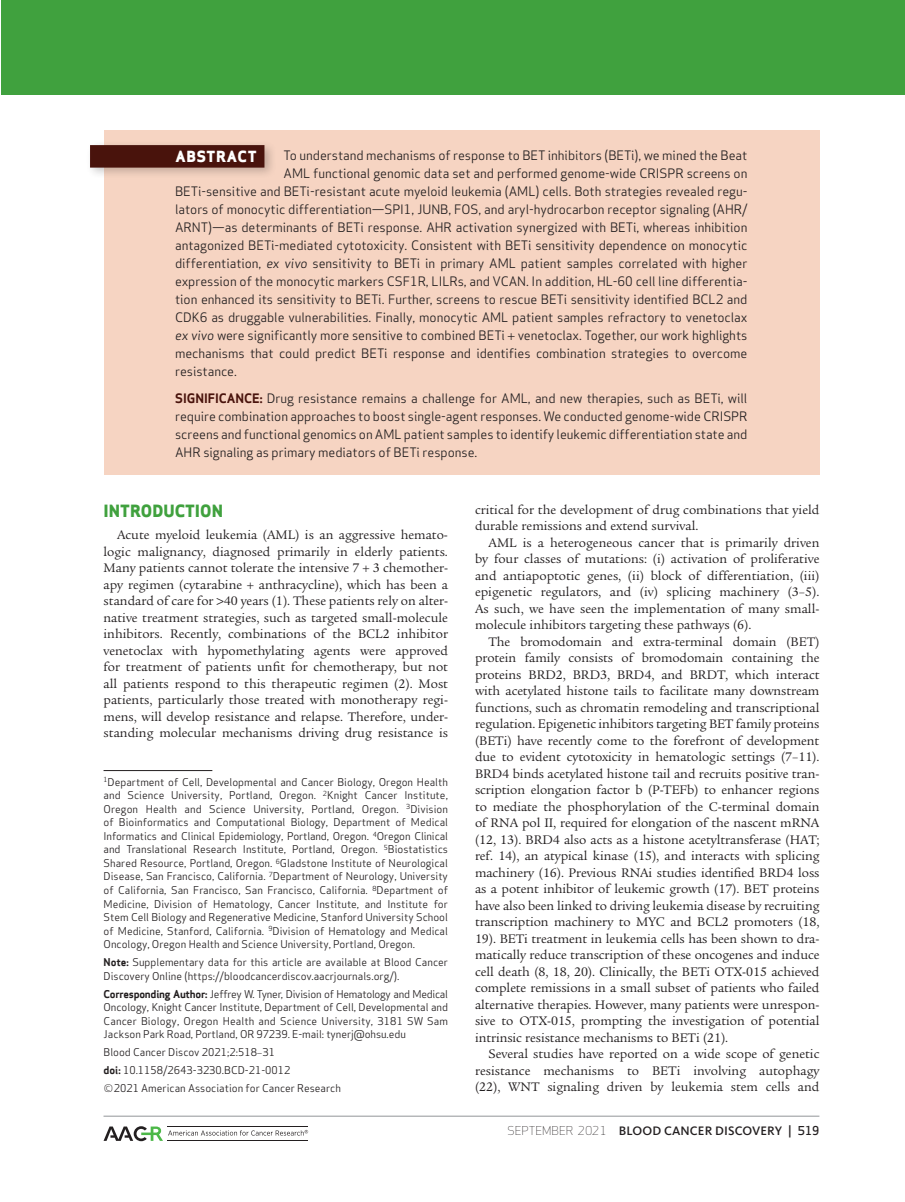
<style>
.page{position:relative;width:905px;height:1202px;background:#fff}
.page>*{position:absolute;margin:0;border:0;box-sizing:border-box;transform-origin:0 0}
.t1{font:800 16.5px "Apex Sans";color:#40a13e}
.t2{font:800 15px "Apex Sans";letter-spacing:.05em;color:#fff}
.t3{font:13.5px/16.5px "Legacy Serif Std";color:#231f20;text-align:justify}
.t4{font:12.75px/18px "Apex Sans";letter-spacing:-.005em;color:#231f20;text-align:justify}
.t5{font:500 12.75px "Kievit OT";letter-spacing:.01em;color:#231f20}
.t6{font:10.5px/13.5px "Apex Sans";color:#231f20;text-align:justify}
.s1{font-style:italic}
.s2{font-weight:700;color:#49130c}
.s3{font-weight:700}
.s4{font-family:"Legacy Serif Std";font-size:12px}
.s5{font-weight:300;font-size:15px}
.s6{font-family:"Apex Sans";font-weight:300;font-size:12px}
.s7{font-family:"Apex Sans";font-size:12px}
</style>
<div class="page">
<div style="left:1px;top:0;width:903px;height:94px;background:#40a13e"></div>
<hr style="left:103px;top:1115px;width:716px;height:1px;background:#939598">
<svg style="left:104px;top:1126px;width:204px;height:15px"></svg>
<div style="left:104px;top:130px;width:715px;height:345px;background:#f6d4c2"></div>
<div style="left:86px;top:140px;width:191px;height:39px;background:#231f20;opacity:.25"></div>
<div style="left:90px;top:145px;width:174px;height:23px;background:#49130c"></div>
<hr style="left:104px;top:770px;width:108px;height:1px;background:#231f20">
<p class="t2" style="left:176px;top:146px;width:83px">ABSTRACT</p>
<p class="t4" style="left:284px;top:145px;width:465px">To understand mechanisms of response to BET inhibitors (BETi), we mined the Beat</p>
<p class="t4" style="left:284px;top:163px;width:465px">AML functional genomic data set and performed genome-wide CRISPR screens on</p>
<p class="t4" style="left:175px;top:181px;width:573px">BETi-sensitive and BETi-resistant acute myeloid leukemia (AML) cells. Both strategies revealed regu-</p>
<p class="t4" style="left:175px;top:199px;width:574px">lators of monocytic differentiation—SPI1, JUNB, FOS, and aryl-hydrocarbon receptor signaling (AHR/</p>
<p class="t4" style="left:175px;top:217px;width:574px">ARNT)—as determinants of BETi response. AHR activation synergized with BETi, whereas inhibition</p>
<p class="t4" style="left:175px;top:235px;width:573px">antagonized BETi-mediated cytotoxicity. Consistent with BETi sensitivity dependence on monocytic</p>
<p class="t4" style="left:175px;top:253px;width:573px">differentiation, <span class="s1">ex vivo</span> sensitivity to BETi in primary AML patient samples correlated with higher</p>
<p class="t4" style="left:175px;top:271px;width:573px">expression of the monocytic markers CSF1R, LILRs, and VCAN. In addition, HL-60 cell line differentia-</p>
<p class="t4" style="left:175px;top:289px;width:574px">tion enhanced its sensitivity to BETi. Further, screens to rescue BETi sensitivity identified BCL2 and</p>
<p class="t4" style="left:175px;top:307px;width:574px">CDK6 as druggable vulnerabilities. Finally, monocytic AML patient samples refractory to venetoclax</p>
<p class="t4" style="left:175px;top:325px;width:573px"><span class="s1">ex vivo</span> were significantly more sensitive to combined BETi venetoclax. Together, our work highlights</p>
<p class="t4" style="left:175px;top:343px;width:574px">mechanisms that could predict BETi response and identifies combination strategies to overcome</p>
<p class="t4" style="left:175px;top:361px;width:63px">resistance.</p>
<p class="t4" style="left:175px;top:388px;width:574px"><span class="s2">Significance:</span> Drug resistance remains a challenge for AML, and new therapies, such as BETi, will require combination approaches to boost single-agent responses. We conducted genome-wide CRISPR screens and functional genomics on AML patient samples to identify leukemic differentiation state and AHR signaling as primary mediators of BETi response.</p>
<p class="t1" style="left:104px;top:499px;width:121px">INTRODUCTION</p>
<p class="t3" style="left:104px;top:527px;width:346px;text-indent:14px">Acute myeloid leukemia (AML) is an aggressive hemato&shy;logic malignancy, diagnosed primarily in elderly patients.<br>Many patients cannot tolerate the intensive 7 3 chemother&shy;apy regimen (cytarabine anthracycline), which has been a standard of care for 40 years (1). These patients rely on alter&shy;native treatment strategies, such as targeted small-molecule inhibitors. Recently, combinations of the BCL2 inhibitor venetoclax with hypomethylating agents were approved for treatment of patients unfit for chemotherapy, but not all patients respond to this therapeutic regimen (2). Most patients, particularly those treated with monotherapy regi&shy;mens, will develop resistance and relapse. Therefore, under&shy;standing molecular mechanisms driving drug resistance is</p>
<p class="t6" style="left:103px;top:774px;width:346px"><sup>1</sup>Department of Cell, Developmental and Cancer Biology, Oregon Health and Science University, Portland, Oregon. <sup>2</sup>Knight Cancer Institute, Oregon Health and Science University, Portland, Oregon. <sup>3</sup>Division of Bioinformatics and Computational Biology, Department of Medical Informatics and Clinical Epidemiology, Portland, Oregon. <sup>4</sup>Oregon Clinical and Translational Research Institute, Portland, Oregon. <sup>5</sup>Biostatistics Shared Resource, Portland, Oregon. <sup>6</sup>Gladstone Institute of Neurological Disease, San Francisco, California. <sup>7</sup>Department of Neurology, University of California, San Francisco, San Francisco, California. <sup>8</sup>Department of Medicine, Division of Hematology, Cancer Institute, and Institute for Stem Cell Biology and Regenerative Medicine, Stanford University School of Medicine, Stanford, California. <sup>9</sup>Division of Hematology and Medical Oncology, Oregon Health and Science University, Portland, Oregon.</p>
<p class="t6" style="left:104px;top:954px;width:346px"><span class="s3">Note:</span> Supplementary data for this article are available at Blood Cancer<br>Discovery Online (https://bloodcancerdiscov.aacrjournals.org/).</p>
<p class="t6" style="left:104px;top:986px;width:346px"><span class="s3">Corresponding Author:</span> Jeffrey W. Tyner, Division of Hematology and Medical Oncology, Knight Cancer Institute, Department of Cell, Developmental and Cancer Biology, Oregon Health and Science University, 3181 SW Sam Jackson Park Road, Portland, OR 97239. E-mail: tynerj@ohsu.edu</p>
<p class="t6" style="left:103px;top:1042px;width:239px;line-height:18px;text-align:left">Blood Cancer Discov 2021;2:518<span class="s4">–</span>31<br><span class="s3">doi:</span> 10.1158/2643-3230.BCD-21-0012<br><span class="s5">©</span>2021 American Association for Cancer Research</p>
<p class="t3" style="left:475px;top:501px;width:346px">critical for the development of drug combinations that yield durable remissions and extend survival.</p>
<p class="t3" style="left:475px;top:534px;width:346px;text-indent:14px">AML is a heterogeneous cancer that is primarily driven by four classes of mutations: (i) activation of proliferative and antiapoptotic genes, (ii) block of differentiation, (iii) epigenetic regulators, and (iv) splicing machinery (3–5).<br>As such, we have seen the implementation of many small&shy;molecule inhibitors targeting these pathways (6).</p>
<p class="t3" style="left:475px;top:633px;width:346px;text-indent:14px">The bromodomain and extra-terminal domain (BET) protein family consists of bromodomain containing the proteins BRD2, BRD3, BRD4, and BRDT, which interact with acetylated histone tails to facilitate many downstream functions, such as chromatin remodeling and transcriptional regulation. Epigenetic inhibitors targeting BET family proteins (BETi) have recently come to the forefront of development due to evident cytotoxicity in hematologic settings (7–11).<br>BRD4 binds acetylated histone tail and recruits positive tran&shy;scription elongation factor b (P-TEFb) to enhancer regions to mediate the phosphorylation of the c-terminal domain of RNA pol II, required for elongation of the nascent mRNA (12, 13). BRD4 also acts as a histone acetyltransferase (HAT; ref. 14), an atypical kinase (15), and interacts with splicing machinery (16). Previous RNAi studies identified BRD4 loss as a potent inhibitor of leukemic growth (17). BET proteins have also been linked to driving leukemia disease by recruiting transcription machinery to MYC and BCL2 promoters (18, 19). BETi treatment in leukemia cells has been shown to dra&shy;matically reduce transcription of these oncogenes and induce cell death (8, 18, 20). Clinically, the BETi OTX-015 achieved complete remissions in a small subset of patients who failed alternative therapies. However, many patients were unrespon&shy;sive to OTX-015, prompting the investigation of potential intrinsic resistance mechanisms to BETi (21).</p>
<p class="t3" style="left:475px;top:1046px;width:346px;text-indent:14px">Several studies have reported on a wide scope of genetic resistance mechanisms to BETi involving autophagy (22), WNT signaling driven by leukemia stem cells and</p>
<p class="t5" style="left:507px;top:1123px;width:313px"><span class="s6">SEPTEMBER 2021</span> blood CANCER DISCOVERY <span class="s7">| 519</span></p>
</div>
